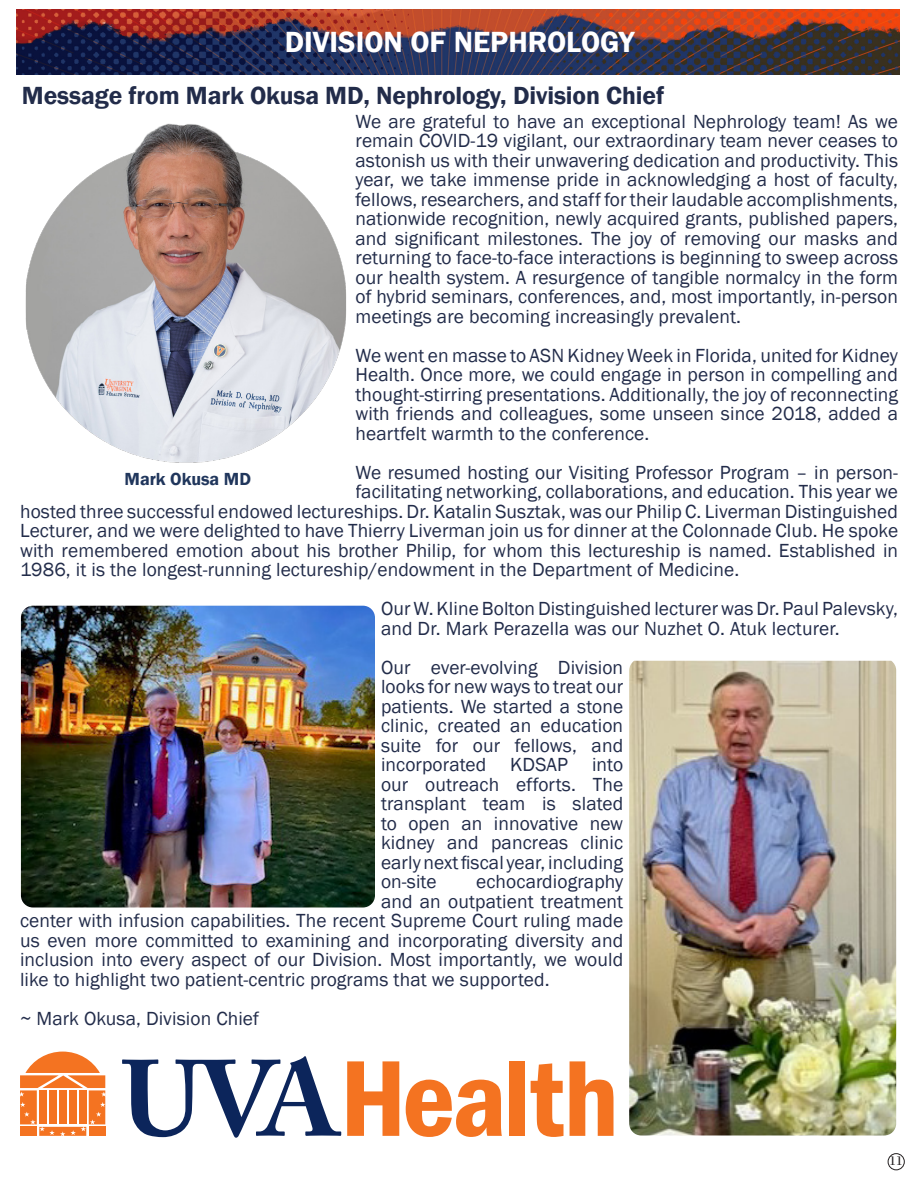
<style>
.page{position:relative;width:918px;height:1188px;background:#fff}
.page>*{position:absolute;margin:0;border:0;box-sizing:border-box;transform-origin:0 0}
.t1{font:600 30px "Franklin Gothic";color:#fff}
.t2{font:600 25.5px "Franklin Gothic";letter-spacing:-.005em;color:#222c4a}
.t3{font:19.5px/19.5px "Franklin Gothic";letter-spacing:.005em;color:#222c4a;text-align:justify}
.t4{font:600 18px "Franklin Gothic";color:#20365c}
.t5{font:13.5px "Bodoni";color:#231f20}
</style>
<div class="page">
<img style="left:17px;top:9px;width:883px;height:65px">
<img style="left:26px;top:123px;width:320px;height:340px">
<img style="left:21px;top:606px;width:354px;height:302px">
<img style="left:629px;top:661px;width:267px;height:475px">
<svg style="left:20px;top:1052px;width:85px;height:84px"></svg>
<svg style="left:122px;top:1056px;width:219px;height:82px"></svg>
<svg style="left:347px;top:1061px;width:52px;height:75px"></svg>
<svg style="left:406px;top:1080px;width:96px;height:57px"></svg>
<div style="left:509px;top:1061px;width:16px;height:75px;background:#f47321"></div>
<svg style="left:531px;top:1063px;width:33px;height:74px"></svg>
<svg style="left:570px;top:1061px;width:44px;height:75px"></svg>
<div style="left:888px;top:1153px;width:16px;height:17px;border:1px solid #231f20;border-radius:50%"></div>
<p class="t1" style="left:285px;top:23px;width:351px">DIVISION OF NEPHROLOGY</p>
<p class="t2" style="left:22px;top:79px;width:644px">Message from Mark Okusa MD, Nephrology, Division Chief</p>
<p class="t3" style="left:356px;top:112px;width:544px">We are grateful to have an exceptional Nephrology team! As we remain COVID-19 vigilant, our extraordinary team never ceases to astonish us with their unwavering dedication and productivity. This year, we take immense pride in acknowledging a host of faculty, fellows, researchers, and staff for their laudable accomplishments, nationwide recognition, newly acquired grants, published papers, and significant milestones. The joy of removing our masks and returning to face-to-face interactions is beginning to sweep across our health system. A resurgence of tangible normalcy in the form of hybrid seminars, conferences, and, most importantly, in-person meetings are becoming increasingly prevalent.</p>
<p class="t3" style="left:356px;top:346px;width:544px">We went en masse to ASN Kidney Week in Florida, united for Kidney Health. Once more, we could engage in person in compelling and thought-stirring presentations. Additionally, the joy of reconnecting with friends and colleagues, some unseen since 2018, added a heartfelt warmth to the conference.</p>
<p class="t3" style="left:356px;top:463px;width:544px">We resumed hosting our Visiting Professor Program – in person-</p>
<p class="t3" style="left:356px;top:482px;width:544px">facilitating networking, collaborations, and education. This year we</p>
<p class="t3" style="left:20px;top:502px;width:879px">hosted three successful endowed lectureships. Dr. Katalin Susztak, was our Philip C. Liverman Distinguished</p>
<p class="t3" style="left:20px;top:521px;width:880px">Lecturer, and we were delighted to have Thierry Liverman join us for dinner at the Colonnade Club. He spoke</p>
<p class="t3" style="left:20px;top:541px;width:880px">with remembered emotion about his brother Philip, for whom this lectureship is named. Established in</p>
<p class="t3" style="left:20px;top:560px;width:721px">1986, it is the longest-running lectureship/endowment in the Department of Medicine.</p>
<p class="t3" style="left:381px;top:599px;width:518px">Our W. Kline Bolton Distinguished lecturer was Dr. Paul Palevsky, and Dr. Mark Perazella was our Nuzhet O. Atuk lecturer.</p>
<p class="t3" style="left:381px;top:658px;width:244px">Our ever-evolving Division looks for new ways to treat our patients. We started a stone clinic, created an education suite for our fellows, and incorporated KDSAP into our outreach efforts. The transplant team is slated to open an innovative new kidney and pancreas clinic early next fiscal year, including on-site</p>
<p class="t4" style="left:125px;top:468px;width:128px">Mark Okusa MD</p>
<p class="t3" style="left:476px;top:872px;width:148px">echocardiography</p>
<p class="t3" style="left:381px;top:892px;width:244px">and an outpatient treatment</p>
<p class="t3" style="left:20px;top:911px;width:605px">center with infusion capabilities. The recent Supreme Court ruling made</p>
<p class="t3" style="left:20px;top:931px;width:605px">us even more committed to examining and incorporating diversity and</p>
<p class="t3" style="left:20px;top:950px;width:605px">inclusion into every aspect of our Division. Most importantly, we would</p>
<p class="t3" style="left:20px;top:970px;width:531px">like to highlight two patient-centric programs that we supported.</p>
<p class="t3" style="left:20px;top:1009px;width:240px">~ Mark Okusa, Division Chief</p>
<p class="t5" style="left:890px;top:1153px;width:15px">11</p>
</div>
